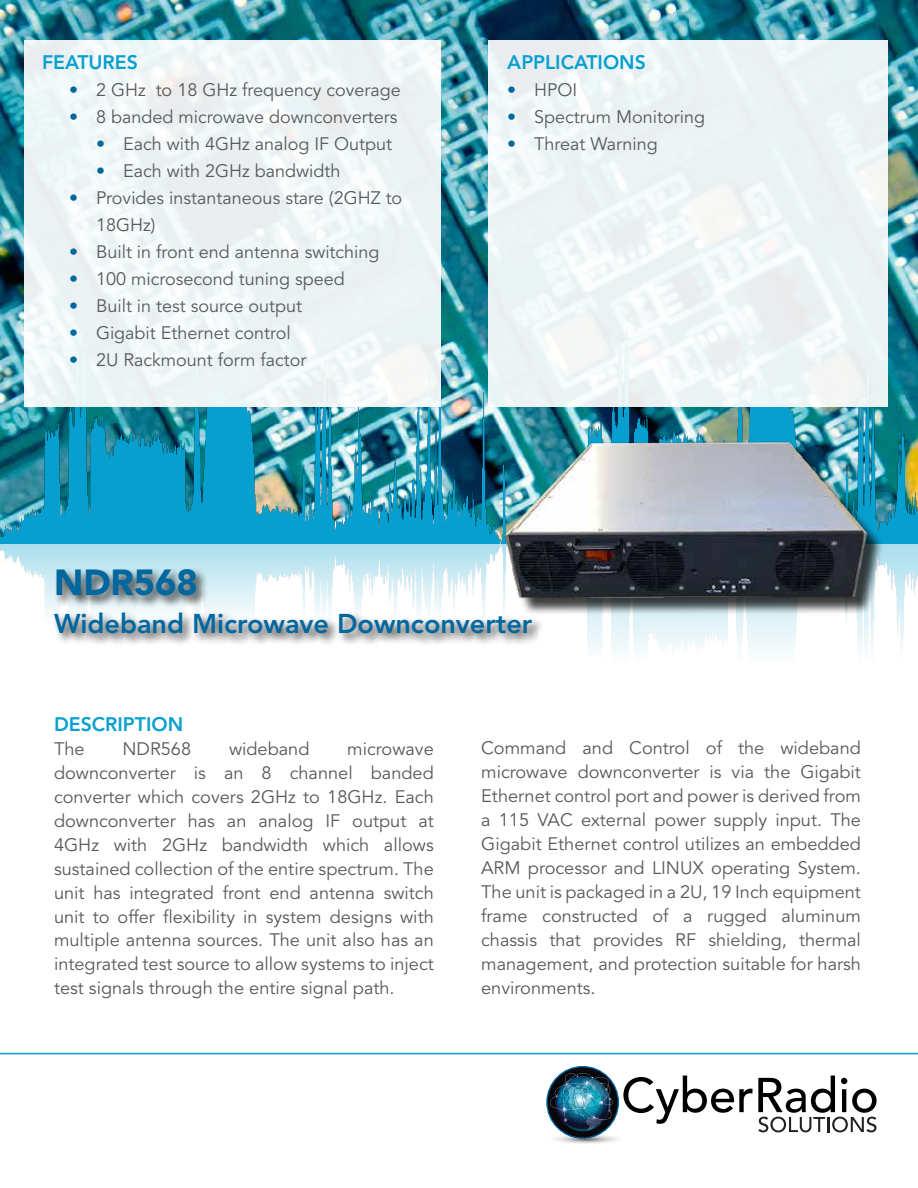
<style>
.page{position:relative;width:918px;height:1188px;background:#fff}
.page>*{position:absolute;margin:0;border:0;box-sizing:border-box;transform-origin:0 0}
.t1{font:900 36px "Avenir LT Pro";color:#00679f}
.t2{font:800 27px "Avenir LT Pro";color:#00679f}
.t3{font:800 19.5px "Avenir LT Pro";color:#08a0cf}
.t4{font:18px/24px "Avenir LT Pro";color:#58595b;text-align:justify}
.s1{color:#00679f}
</style>
<div class="page">
<img style="left:0;top:0;width:918px;height:320px">
<img style="left:0;top:320px;width:496px;height:294px">
<img style="left:880px;top:320px;width:38px;height:330px">
<hr style="left:0;top:1053px;width:918px;height:1px;background:#08a0cf">
<svg style="left:546px;top:1066px;width:331px;height:78px"></svg>
<div style="left:24px;top:40px;width:417px;height:367px;background:linear-gradient(to right,#eff6f7,#eef4f5)"></div>
<div style="left:52px;top:567px;width:493px;height:79px;background:#000;opacity:.75"></div>
<div style="left:488px;top:40px;width:400px;height:367px;background:linear-gradient(to right,#eff5f7,#edf4f5)"></div>
<img style="left:496px;top:381px;width:384px;height:270px">
<p class="t3" style="left:42px;top:50px;width:98px">FEATURES</p>
<p class="t4" style="left:69px;top:78px;width:333px"><span class="s1">•</span> 2 GHz to 18 GHz frequency coverage</p>
<p class="t4" style="left:69px;top:105px;width:330px"><span class="s1">•</span> 8 banded microwave downconverters</p>
<p class="t4" style="left:96px;top:132px;width:298px"><span class="s1">•</span> Each with 4GHz analog IF Output</p>
<p class="t4" style="left:96px;top:159px;width:246px"><span class="s1">•</span> Each with 2GHz bandwidth</p>
<p class="t4" style="left:96px;top:184px;width:308px;line-height:27px;text-indent:-27px"><span class="s1">•</span> Provides instantaneous stare (2GHZ to<br>18GHz)</p>
<p class="t4" style="left:69px;top:240px;width:312px"><span class="s1">•</span> Built in front end antenna switching</p>
<p class="t4" style="left:69px;top:267px;width:277px"><span class="s1">•</span> 100 microsecond tuning speed</p>
<p class="t4" style="left:69px;top:294px;width:235px"><span class="s1">•</span> Built in test source output</p>
<p class="t4" style="left:69px;top:321px;width:223px"><span class="s1">•</span> Gigabit Ethernet control</p>
<p class="t4" style="left:69px;top:348px;width:239px"><span class="s1">•</span> 2U Rackmount form factor</p>
<p class="t3" style="left:507px;top:50px;width:140px">APPLICATIONS</p>
<p class="t4" style="left:507px;top:78px;width:72px"><span class="s1">•</span> HPOI</p>
<p class="t4" style="left:507px;top:105px;width:199px"><span class="s1">•</span> Spectrum Monitoring</p>
<p class="t4" style="left:507px;top:132px;width:152px"><span class="s1">•</span> Threat Warning</p>
<h1 class="t1" style="left:54px;top:561px;width:145px">NDR568</h1>
<h2 class="t2" style="left:54px;top:607px;width:480px">Wideband Microwave Downconverter</h2>
<p class="t3" style="left:54px;top:712px;width:131px">DESCRIPTION</p>
<p class="t4" style="left:54px;top:737px;width:32px">The</p>
<p class="t4" style="left:122px;top:737px;width:70px">NDR568</p>
<p class="t4" style="left:229px;top:737px;width:82px">wideband</p>
<p class="t4" style="left:54px;top:737px;width:381px;text-indent:293px">microwave downconverter is an 8 channel banded converter which covers 2GHz to 18GHz. Each downconverter has an analog IF output at 4GHz with 2GHz bandwidth which allows sustained collection of the entire spectrum. The unit has integrated front end antenna switch unit to offer flexibility in system designs with multiple antenna sources. The unit also has an integrated test source to allow systems to inject test signals through the entire signal path.</p>
<p class="t4" style="left:481px;top:737px;width:381px">Command and Control of the wideband microwave downconverter is via the Gigabit Ethernet control port and power is derived from a 115 VAC external power supply input. The Gigabit Ethernet control utilizes an embedded ARM processor and LINUX operating System.<br>The unit is packaged in a 2U, 19 Inch equipment frame constructed of a rugged aluminum chassis that provides RF shielding, thermal management, and protection suitable for harsh environments.</p>
</div>
